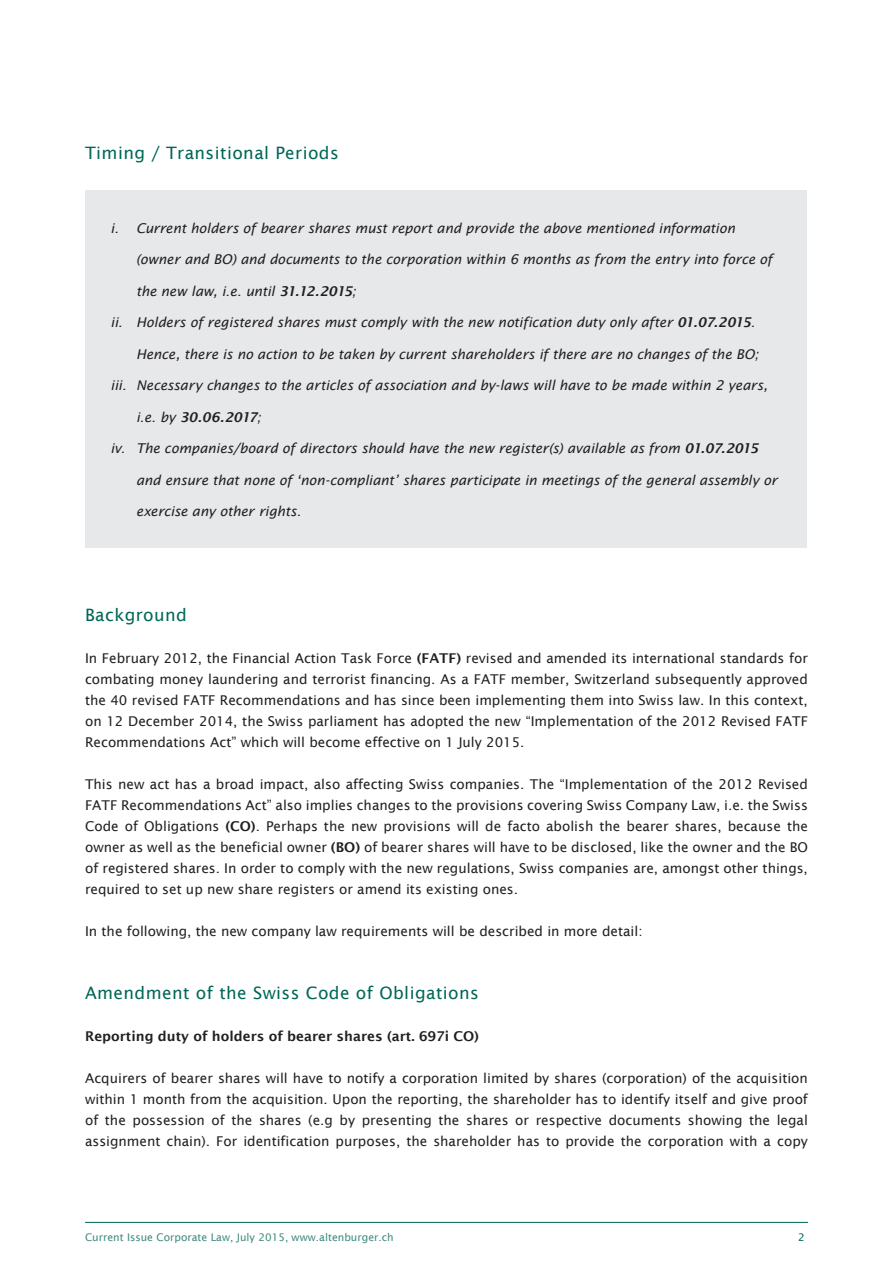
<style>
.page{position:relative;width:893px;height:1263px;background:#fff}
.page>*{position:absolute;margin:0;border:0;box-sizing:border-box;transform-origin:0 0}
.Titel{font:17.1px "Lucida Sans";letter-spacing:.025em;color:#006756}
.text{font:13.5px/21px "Lucida Sans";color:#231f20;text-align:justify}
.text_Aufzählung_1__L{font:italic 13.5px "Lucida Sans";letter-spacing:-.005em;color:#231f20}
.Untertitel_1__Level{font:600 13.5px "Lucida Sans";color:#231f20}
.text_Aufzählung_1__L-2{font:italic 600 13.5px "Lucida Sans";letter-spacing:-.01em;color:#231f20}
.Fusszeile{font:10.5px "Lucida Sans";color:#3f8a7d}
.Titel-2{font:10.5px "Lucida Sans";color:#006756}
.s1{font-weight:600}
.s2{font-weight:400}
</style>
<div class="page">
<hr style="left:85px;top:1222px;width:723px;height:1px;background:#006756">
<div style="left:86px;top:190px;width:721px;height:358px;background:#e6e8e9"></div>
<p class="Titel" style="left:85px;top:143px;width:255px">Timing / Transitional Periods</p>
<p class="text_Aufzählung_1__L" style="left:111px;top:220px;width:626px">i. Current holders of bearer shares must report and provide the above mentioned information</p>
<p class="text_Aufzählung_1__L" style="left:136px;top:251px;width:638px">(owner and BO) and documents to the corporation within 6 months as from the entry into force of</p>
<p class="text_Aufzählung_1__L" style="left:136px;top:283px;width:221px">the new law, i.e. until <span class="s1">31.12.2015</span>;</p>
<p class="text_Aufzählung_1__L" style="left:111px;top:314px;width:646px">ii. Holders of registered shares must comply with the new notification duty only after <span class="s1">01.07.2015</span>.</p>
<p class="text_Aufzählung_1__L" style="left:136px;top:346px;width:624px">Hence, there is no action to be taken by current shareholders if there are no changes of the BO;</p>
<p class="text_Aufzählung_1__L" style="left:111px;top:377px;width:659px">iii. Necessary changes to the articles of association and by-laws will have to be made within 2 years,</p>
<p class="text_Aufzählung_1__L-2" style="left:136px;top:409px;width:126px"><span class="s2">i.e. by</span> 30.06.2017<span class="s2">;</span></p>
<p class="text_Aufzählung_1__L" style="left:111px;top:440px;width:649px">iv. The companies/board of directors should have the new register(s) available as from <span class="s1">01.07.2015</span></p>
<p class="text_Aufzählung_1__L" style="left:136px;top:472px;width:643px">and ensure that none of ‘non-compliant’ shares participate in meetings of the general assembly or</p>
<p class="text_Aufzählung_1__L" style="left:136px;top:503px;width:167px">exercise any other rights.</p>
<p class="Titel" style="left:85px;top:605px;width:104px">Background</p>
<p class="text" style="left:85px;top:648px;width:724px">In February 2012, the Financial Action Task Force <span class="s1">(FATF)</span> revised and amended its international standards for combating money laundering and terrorist financing. As a FATF member, Switzerland subsequently approved the 40 revised FATF Recommendations and has since been implementing them into Swiss law. In this context, on 12 December 2014, the Swiss parliament has adopted the new “Implementation of the 2012 Revised FATF Recommendations Act” which will become effective on 1 July 2015.</p>
<p class="text" style="left:85px;top:774px;width:724px">This new act has a broad impact, also affecting Swiss companies. The “Implementation of the 2012 Revised FATF Recommendations Act” also implies changes to the provisions covering Swiss Company Law, i.e. the Swiss Code of Obligations <span class="s1">(CO)</span>. Perhaps the new provisions will de facto abolish the bearer shares, because the owner as well as the beneficial owner <span class="s1">(BO)</span> of bearer shares will have to be disclosed, like the owner and the BO of registered shares. In order to comply with the new regulations, Swiss companies are, amongst other things, required to set up new share registers or amend its existing ones.</p>
<p class="text" style="left:85px;top:921px;width:559px">In the following, the new company law requirements will be described in more detail:</p>
<p class="Titel" style="left:85px;top:983px;width:395px">Amendment of the Swiss Code of Obligations</p>
<p class="Untertitel_1__Level" style="left:85px;top:1028px;width:396px">Reporting duty of holders of bearer shares (art. 697i CO)</p>
<p class="text" style="left:85px;top:1068px;width:724px">Acquirers of bearer shares will have to notify a corporation limited by shares (corporation) of the acquisition within 1 month from the acquisition. Upon the reporting, the shareholder has to identify itself and give proof of the possession of the shares (e.g by presenting the shares or respective documents showing the legal assignment chain). For identification purposes, the shareholder has to provide the corporation with a copy</p>
<p class="Fusszeile" style="left:85px;top:1231px;width:310px">Current Issue Corporate Law, July 2015, www.altenburger.ch</p>
<p class="Titel-2" style="left:798px;top:1231px;width:8px">2</p>
</div>
